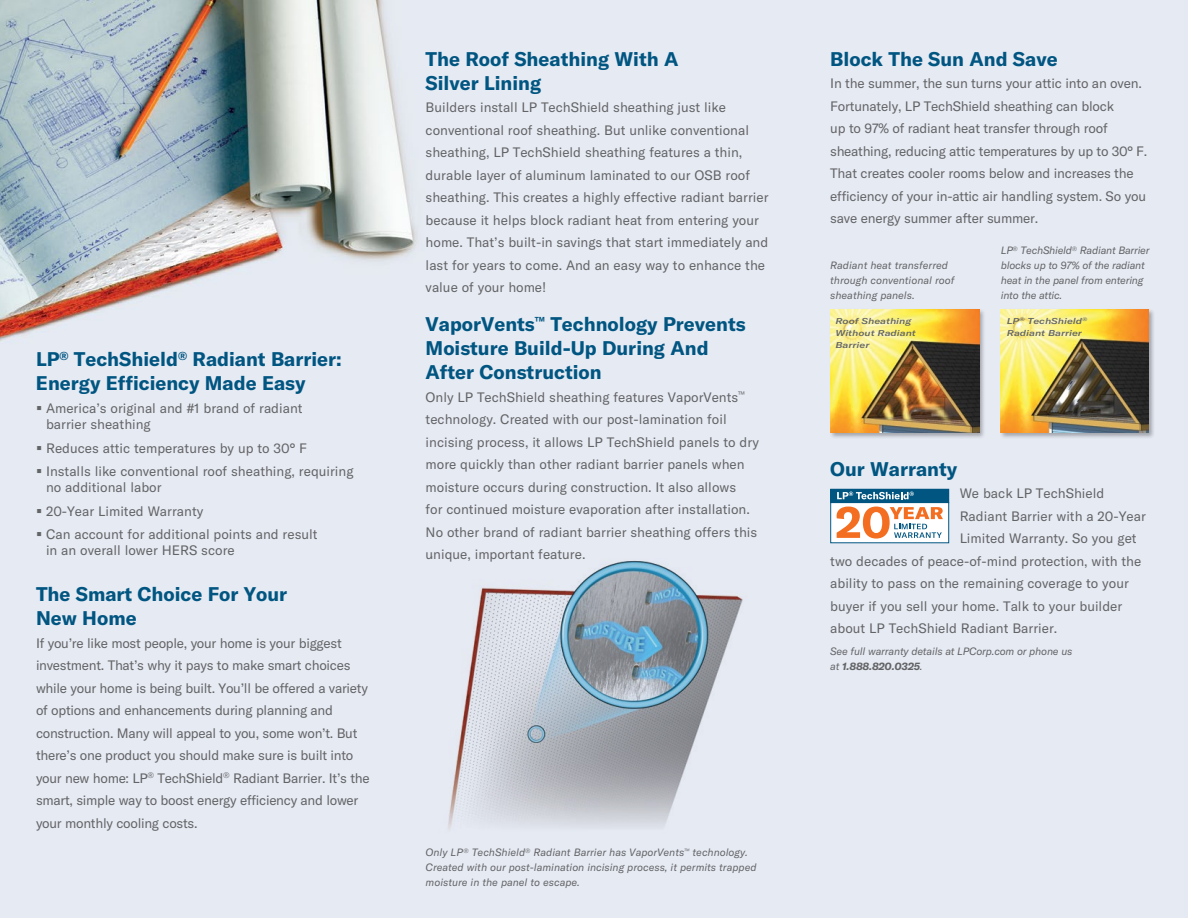
<style>
.page{position:relative;width:1188px;height:918px;background:#fff}
.page>*{position:absolute;margin:0;border:0;box-sizing:border-box;transform-origin:0 0}
.t1{font:700 19.5px/24px "GT America";color:#005581}
.t2{font:13.5px/22.5px "GT America";color:#636466}
.t3{font:13.5px/22.5px "GT America";letter-spacing:-.02em;color:#636466}
.t4{font:italic 10.5px/15px "GT America";color:#636466}
.t5{font:italic 10.5px/15px "GT America";letter-spacing:-.02em;color:#636466}
.t6{font:italic 500 8.4px/12px "GT America";color:#636466;scale:1.25 1}
.s1{font-weight:700}
</style>
<div class="page">
<img style="left:0;top:0;width:1188px;height:918px">
<div style="left:431px;top:558px;width:326px;height:326px;background:#e6eaf3"></div>
<img style="left:448px;top:560px;width:295px;height:270px">
<div style="left:831px;top:503px;width:118px;height:40px;background:#fff"></div>
<div style="left:830px;top:502px;width:119px;height:41px;border:1px solid #005581"></div>
<div style="left:831px;top:489px;width:118px;height:13px;background:#005581"></div>
<div style="left:830px;top:489px;width:119px;height:14px;border:1px solid #005581"></div>
<svg style="left:837px;top:492px;width:77px;height:7px"></svg>
<svg style="left:837px;top:507px;width:106px;height:32px"></svg>
<div style="left:1000px;top:308px;width:155px;height:131px;background:#000;opacity:.3"></div>
<img style="left:1001px;top:309px;width:147px;height:123px">
<div style="left:829px;top:308px;width:157px;height:131px;background:#000;opacity:.3"></div>
<img style="left:830px;top:309px;width:149px;height:123px">
<h1 class="t1" style="left:36px;top:347px;width:307px">LP<sup>®</sup> TechShield<sup>®</sup> Radiant Barrier:<br>Energy Efficiency Made Easy</h1>
<p class="t2" style="left:46px;top:400px;width:258px;line-height:16.5px;text-indent:-10px">▪ America’s original and #1 brand of radiant barrier sheathing</p>
<p class="t2" style="left:36px;top:437px;width:273px">▪ Reduces attic temperatures by up to 30° F</p>
<p class="t2" style="left:46px;top:463px;width:309px;line-height:16.5px;text-indent:-10px">▪ Installs like conventional roof sheathing, requiring no additional labor</p>
<p class="t2" style="left:36px;top:500px;width:169px">▪ 20-Year Limited Warranty</p>
<p class="t2" style="left:46px;top:526px;width:273px;line-height:16.5px;text-indent:-10px">▪ Can account for additional points and result in an overall lower HERS score</p>
<h1 class="t1" style="left:36px;top:582px;width:253px">The Smart Choice For Your<br>New Home</h1>
<p class="t3" style="left:36px;top:632px;width:335px">If you’re like most people, your home is your biggest investment. That’s why it pays to make smart choices while your home is being built. You’ll be offered a variety of options and enhancements during planning and construction. Many will appeal to you, some won’t. But there’s one product you should make sure is built into your new home: LP<sup>®</sup> TechShield<sup>®</sup> Radiant Barrier. It’s the smart, simple way to boost energy efficiency and lower your monthly cooling costs.</p>
<h1 class="t1" style="left:426px;top:46px;width:254px">The Roof Sheathing With A<br>Silver Lining</h1>
<p class="t2" style="left:426px;top:96px;width:344px">Builders install LP TechShield sheathing just like conventional roof sheathing. But unlike conventional sheathing, LP TechShield sheathing features a thin, durable layer of aluminum laminated to our OSB roof sheathing. This creates a highly effective radiant barrier because it helps block radiant heat from entering your home. That’s built-in savings that start immediately and last for years to come. And an easy way to enhance the value of your home!</p>
<h1 class="t1" style="left:426px;top:312px;width:322px">VaporVents<sup>™</sup> Technology Prevents<br>Moisture Build-Up During And<br>After Construction</h1>
<p class="t2" style="left:426px;top:386px;width:335px">Only LP TechShield sheathing features VaporVents<sup>™ </sup>technology. Created with our post-lamination foil incising process, it allows LP TechShield panels to dry more quickly than other radiant barrier panels when moisture occurs during construction. It also allows<br>for continued moisture evaporation after installation.<br>No other brand of radiant barrier sheathing offers this unique, important feature.</p>
<p class="t4" style="left:426px;top:845px;width:332px">Only LP<sup>®</sup> TechShield<sup>®</sup> Radiant Barrier has VaporVents<sup>™</sup> technology.<br>Created with our post-lamination incising process, it permits trapped moisture in the panel to escape.</p>
<h1 class="t1" style="left:830px;top:46px;width:229px">Block The Sun And Save</h1>
<p class="t2" style="left:830px;top:72px;width:319px">In the summer, the sun turns your attic into an oven.<br>Fortunately, LP TechShield sheathing can block<br>up to 97% of radiant heat transfer through roof sheathing, reducing attic temperatures by up to 30° F.<br>That creates cooler rooms below and increases the efficiency of your in-attic air handling system. So you save energy summer after summer.</p>
<p class="t4" style="left:830px;top:258px;width:126px">Radiant heat transferred through conventional roof sheathing panels.</p>
<p class="t5" style="left:1001px;top:243px;width:150px">LP<sup>®</sup> TechShield<sup>®</sup> Radiant Barrier blocks up to 97% of the radiant heat in the panel from entering into the attic.</p>
<p class="t6" style="left:836px;top:315px;width:66px">Roof Sheathing<br>Without Radiant<br>Barrier</p>
<p class="t6" style="left:1007px;top:315px;width:66px">LP<sup>®</sup> TechShield<sup>®<br></sup>Radiant Barrier</p>
<h1 class="t1" style="left:830px;top:457px;width:129px">Our Warranty</h1>
<p class="t2" style="left:960px;top:482px;width:146px">We back LP TechShield</p>
<p class="t2" style="left:960px;top:505px;width:188px">Radiant Barrier with a 20-Year</p>
<p class="t2" style="left:960px;top:527px;width:179px">Limited Warranty. So you get</p>
<p class="t2" style="left:830px;top:550px;width:313px">two decades of peace-of-mind protection, with the</p>
<p class="t2" style="left:830px;top:572px;width:300px">ability to pass on the remaining coverage to your</p>
<p class="t2" style="left:830px;top:595px;width:294px">buyer if you sell your home. Talk to your builder</p>
<p class="t2" style="left:830px;top:617px;width:229px">about LP TechShield Radiant Barrier.</p>
<p class="t4" style="left:830px;top:644px;width:244px">See full warranty details at LPCorp.com or phone us at <span class="s1">1.888.820.0325</span>.</p>
</div>
